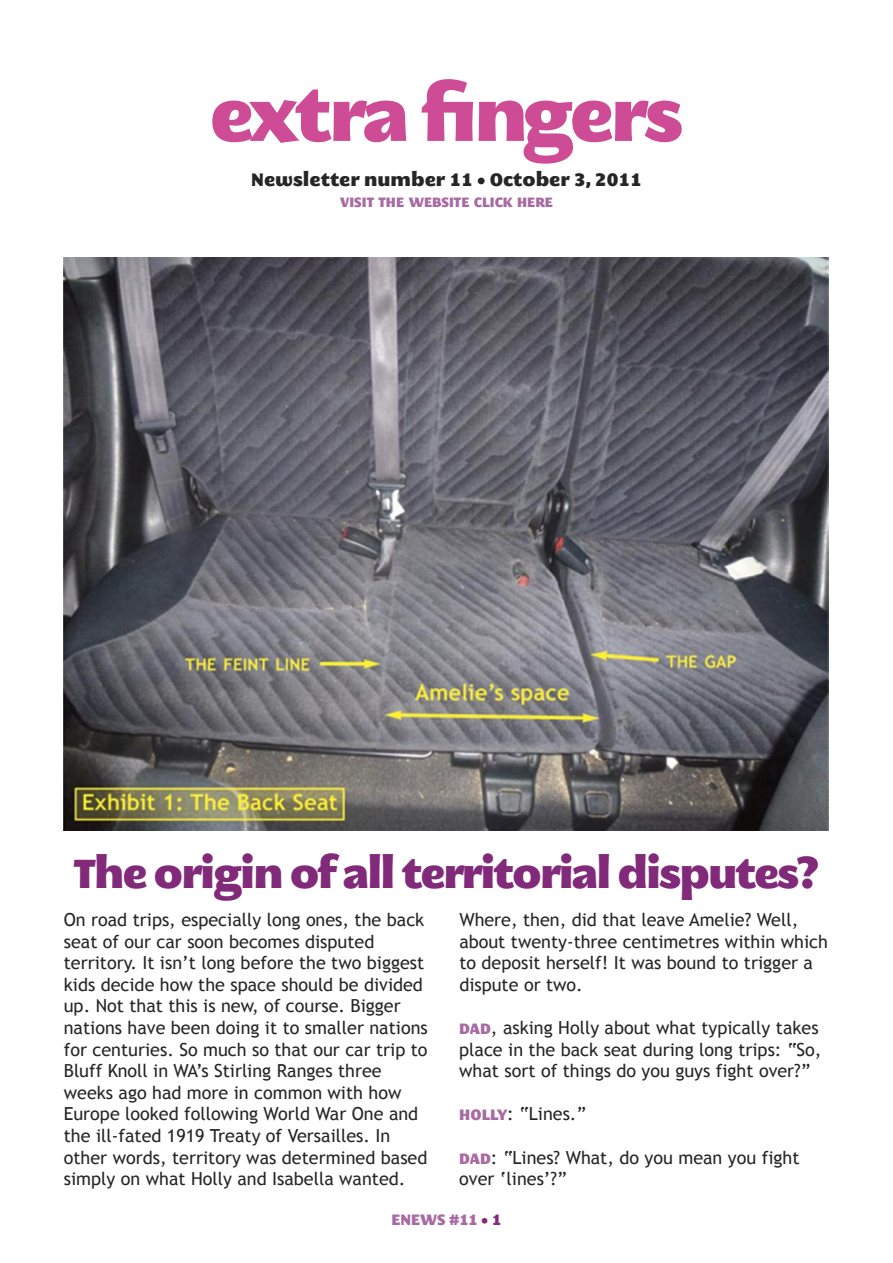
<style>
.page{position:relative;width:893px;height:1263px;background:#fff}
.page>*{position:absolute;margin:0;border:0;box-sizing:border-box;transform-origin:0 0}
.t1{font:72px "M Egalopolis Extra";letter-spacing:-.045em;color:#cd4c95}
.t2{font:40.5px "M Egalopolis Extra";letter-spacing:-.05em;color:#822a7a}
.t3{font:18px/21.6px "Trebuchet MS";color:#272627}
.t4{font:18px "M Egalopolis Extra";color:#272627}
.t5{font:15px "M Egalopolis Extra";color:#a86aa2}
.t6{font:13.5px "M Egalopolis Extra";color:#a86aa2}
.s1{font-family:"M Egalopolis Extra";font-size:15px;color:#a86aa2}
.s2{color:#822a7a}
</style>
<div class="page">
<img style="left:64px;top:257px;width:764px;height:573px">
<h1 class="t1" style="left:209px;top:90px;width:476px">extra fingers</h1>
<p class="t4" style="left:251px;top:173px;width:392px">Newsletter number 11 • October 3, 2011</p>
<p class="t6" style="left:340px;top:198px;width:214px">VISIT THE WEBSITE CLICK HERE</p>
<h2 class="t2" style="left:74px;top:859px;width:746px">The origin of all territorial disputes?</h2>
<p class="t3" style="left:64px;top:909px;width:365px">On road trips, especially long ones, the back seat of our car soon becomes disputed territory. It isn’t long before the two biggest kids decide how the space should be divided up. Not that this is new, of course. Bigger nations have been doing it to smaller nations for centuries. So much so that our car trip to Bluff Knoll in WA’s Stirling Ranges three weeks ago had more in common with how Europe looked following World War One and the ill-fated 1919 Treaty of Versailles. In other words, territory was determined based simply on what Holly and Isabella wanted.</p>
<p class="t3" style="left:459px;top:909px;width:370px">Where, then, did that leave Amelie? Well, about twenty-three centimetres within which to deposit herself! It was bound to trigger a dispute or two.</p>
<p class="t3" style="left:459px;top:1017px;width:364px"><span class="s1">DAD</span>, asking Holly about what typically takes place in the back seat during long trips: “So, what sort of things do you guys fight over?”</p>
<p class="t3" style="left:459px;top:1103px;width:128px"><span class="s1">HOLLY</span>: “Lines.”</p>
<p class="t3" style="left:459px;top:1146px;width:342px"><span class="s1">DAD</span>: “Lines? What, do you mean you fight over ‘lines’?”</p>
<p class="t5" style="left:391px;top:1214px;width:112px">ENEWS #11 <span class="s2">• 1</span></p>
</div>
